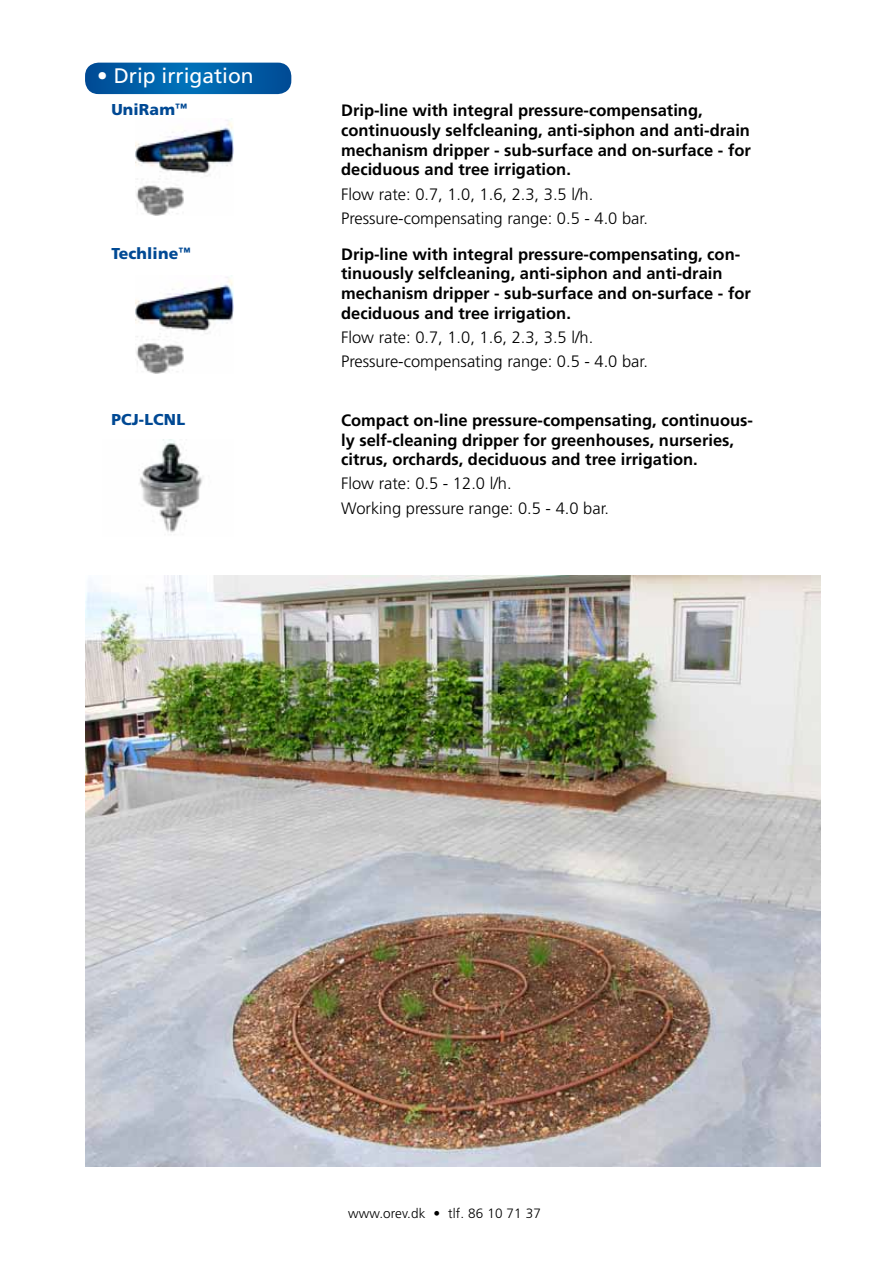
<style>
.page{position:relative;width:893px;height:1263px;background:#fff}
.page>*{position:absolute;margin:0;border:0;box-sizing:border-box;transform-origin:0 0}
.t1{font:21px "Frutiger LT Std";color:#fff}
.t2{font:700 16.5px/19.8px "Frutiger LT Std";color:#000}
.t3{font:300 16.5px/24px "Frutiger LT Std";color:#000}
.t4{font:900 15.75px "Frutiger LT Std";letter-spacing:.01em;color:#004994}
.t5{font:300 13.5px "Frutiger LT Std";letter-spacing:.01em;color:#000}
</style>
<div class="page">
<svg style="left:85px;top:63px;width:206px;height:31px;background:#0562a9"></svg>
<img style="left:136px;top:118px;width:97px;height:98px">
<img style="left:136px;top:277px;width:97px;height:96px">
<img style="left:139px;top:439px;width:64px;height:94px">
<img style="left:85px;top:575px;width:735px;height:591px">
<p class="t1" style="left:97px;top:64px;width:158px">• Drip irrigation</p>
<p class="t4" style="left:111px;top:100px;width:77px">UniRam<sup>™</sup></p>
<p class="t2" style="left:341px;top:100px;width:411px">Drip-line with integral pressure-compensating, continuously selfcleaning, anti-siphon and anti-drain mechanism dripper - sub-surface and on-surface - for deciduous and tree irrigation.</p>
<p class="t3" style="left:341px;top:182px;width:308px">Flow rate: 0.7, 1.0, 1.6, 2.3, 3.5 l/h.<br>Pressure-compensating range: 0.5 - 4.0 bar.</p>
<p class="t4" style="left:111px;top:244px;width:81px">Techline<sup>™</sup></p>
<p class="t2" style="left:341px;top:244px;width:411px">Drip-line with integral pressure-compensating, con&shy;tinuously selfcleaning, anti-siphon and anti-drain mechanism dripper - sub-surface and on-surface - for deciduous and tree irrigation.</p>
<p class="t3" style="left:341px;top:326px;width:308px">Flow rate: 0.7, 1.0, 1.6, 2.3, 3.5 l/h.<br>Pressure-compensating range: 0.5 - 4.0 bar.</p>
<p class="t4" style="left:111px;top:410px;width:75px">PCJ-LCNL</p>
<p class="t2" style="left:341px;top:410px;width:413px">Compact on-line pressure-compensating, continuous&shy;ly self-cleaning dripper for greenhouses, nurseries, citrus, orchards, deciduous and tree irrigation.</p>
<p class="t3" style="left:341px;top:472px;width:270px">Flow rate: 0.5 - 12.0 l/h.<br>Working pressure range: 0.5 - 4.0 bar.</p>
<p class="t5" style="left:348px;top:1205px;width:194px">www.orev.dk • tlf. 86 10 71 37</p>
</div>
